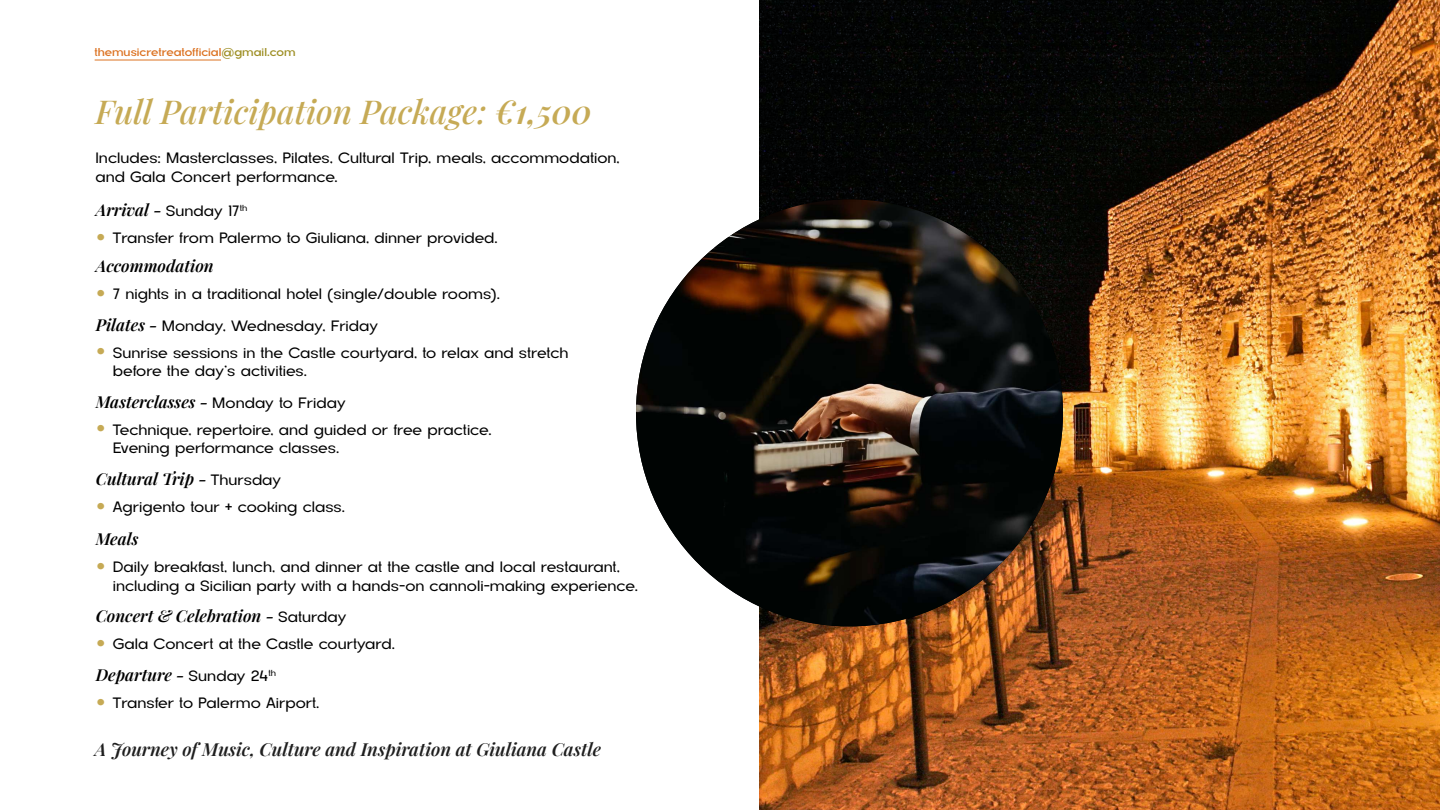
<style>
.page{position:relative;width:1440px;height:810px;background:#fff}
.page>*{position:absolute;margin:0;border:0;box-sizing:border-box;transform-origin:0 0}
.t1{font:36px "San Diego";color:#c6aa55}
.t2{font:italic 500 33px "Playfair Display";color:#c6aa55}
.t3{font:italic 600 18px "Playfair Display";color:#1f1f1f}
.t4{font:italic 600 16.5px "Playfair Display";color:#000}
.t5{font:15px/18.8px "San Diego";color:#000}
.t6{font:500 11.4px "San Diego";color:#dc7323}
.s1{color:#9e8f25}
.s2{font-weight:600}
.s3{font-family:"San Diego";font-weight:400;font-style:normal;font-size:15px}
.s4{font-family:"Playfair Display";font-weight:600;font-style:italic;font-size:16.5px}
</style>
<div class="page">
<img style="left:760px;top:0;width:680px;height:810px">
<hr style="left:95px;top:60px;width:126px;height:1px;background:#dc7323">
<img style="left:636px;top:199px;width:427px;height:427px;border-radius:213px">
<p class="t6" style="left:94px;top:45px;width:203px">themusicretreatofficial<span class="s1">@gmail.com</span></p>
<h2 class="t2" style="left:95px;top:86px;width:498px">Full Participation Package: €<span class="s2">1,500</span></h2>
<p class="t5" style="left:95px;top:148px;width:526px">Includes: Masterclasses, Pilates, Cultural Trip, meals, accommodation, and Gala Concert performance.</p>
<p class="t4" style="left:96px;top:197px;width:153px">Arrival - <span class="s3">Sunday 17</span><sup>th</sup></p>
<h1 class="t1" style="left:96px;top:206px;width:12px">•</h1>
<p class="t5" style="left:113px;top:228px;width:387px">Transfer from Palermo to Giuliana, dinner provided.</p>
<p class="t4" style="left:96px;top:253px;width:120px">Accommodation</p>
<p class="t5" style="left:96px;top:284px;width:406px"><sup>•</sup> 7 nights in a traditional hotel (single/double rooms).</p>
<p class="t5" style="left:96px;top:316px;width:284px"><span class="s4">Pilates -</span> Monday, Wednesday, Friday</p>
<h1 class="t1" style="left:96px;top:320px;width:12px">•</h1>
<p class="t5" style="left:113px;top:343px;width:457px">Sunrise sessions in the Castle courtyard, to relax and stretch before the day’s activities.</p>
<p class="t4" style="left:96px;top:389px;width:251px">Masterclasses - <span class="s3">Monday to Friday</span></p>
<h1 class="t1" style="left:96px;top:397px;width:12px">•</h1>
<p class="t5" style="left:113px;top:420px;width:380px">Technique, repertoire, and guided or free practice.<br>Evening performance classes.</p>
<p class="t4" style="left:96px;top:466px;width:187px">Cultural Trip - <span class="s3">Thursday</span></p>
<h1 class="t1" style="left:96px;top:475px;width:12px">•</h1>
<p class="t5" style="left:113px;top:497px;width:234px">Agrigento tour + cooking class.</p>
<p class="t4" style="left:96px;top:526px;width:44px">Meals</p>
<h1 class="t1" style="left:96px;top:534px;width:12px">•</h1>
<p class="t5" style="left:113px;top:557px;width:527px">Daily breakfast, lunch, and dinner at the castle and local restaurant, including a Sicilian party with a hands-on cannoli-making experience.</p>
<p class="t4" style="left:96px;top:603px;width:252px">Concert &amp; Celebration - <span class="s3">Saturday</span></p>
<h1 class="t1" style="left:96px;top:611px;width:12px">•</h1>
<p class="t5" style="left:113px;top:634px;width:284px">Gala Concert at the Castle courtyard.</p>
<p class="t4" style="left:96px;top:662px;width:182px">Departure - <span class="s3">Sunday 24</span><sup>th</sup></p>
<h1 class="t1" style="left:96px;top:671px;width:12px">•</h1>
<p class="t5" style="left:113px;top:693px;width:208px">Transfer to Palermo Airport.</p>
<p class="t3" style="left:95px;top:735px;width:508px">A Journey of Music, Culture and Inspiration at Giuliana Castle</p>
</div>
